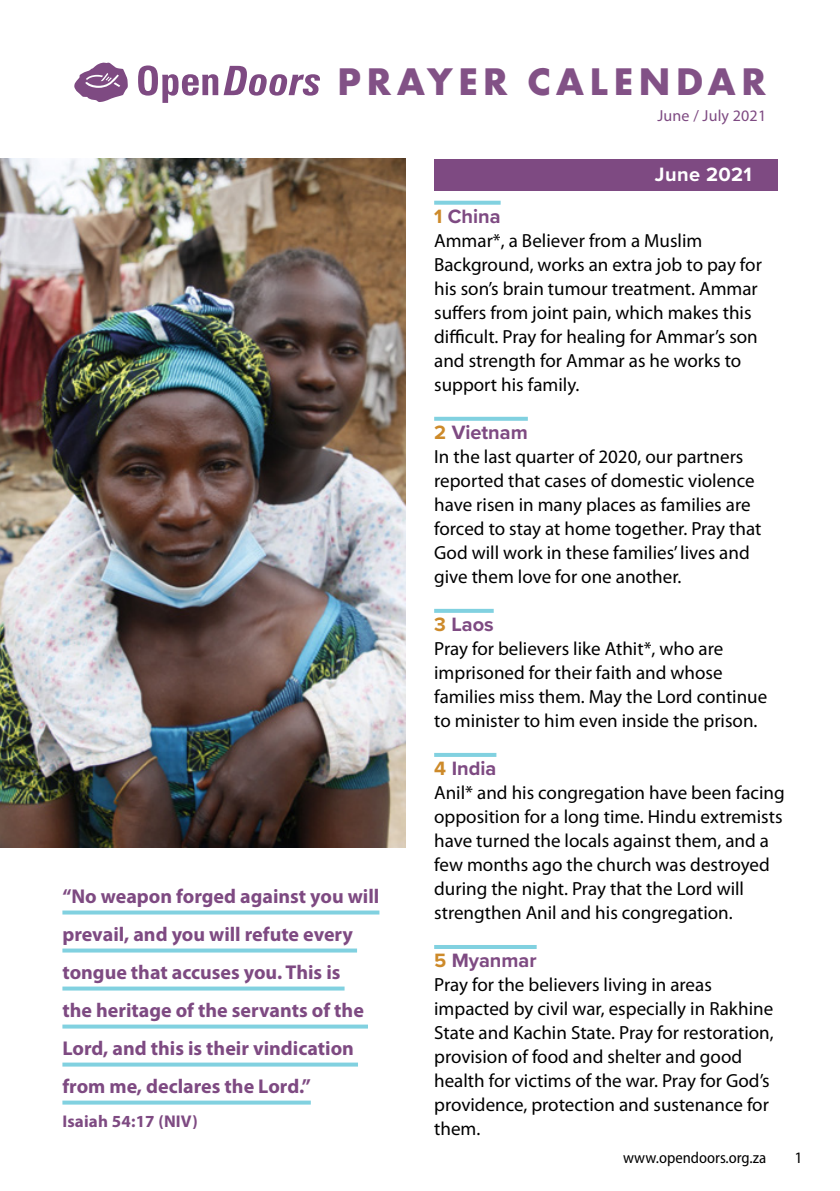
<style>
.page{position:relative;width:840px;height:1191px;background:#fff}
.page>*{position:absolute;margin:0;border:0;box-sizing:border-box;transform-origin:0 0}
.t1{font:700 40px "Futura PT";letter-spacing:.13em;color:#825186}
.t2{font:700 20px/38px "Myriad Pro";color:#7e4a82}
.t3{font:700 20px "Proxima Nova";color:#7e4a82}
.t4{font:700 20px "Proxima Nova";letter-spacing:.02em;color:#fff}
.t5{font:19px/24px "Myriad Pro";color:#000}
.t6{font:700 17px "Myriad Pro";letter-spacing:.01em;color:#7e4a82}
.t7{font:semi-condensed 16px "Myriad Pro";color:#000}
.t8{font:16px "Myriad Pro";letter-spacing:.01em;color:#7e4a82}
.t9{font:16px "Myriad Pro";color:#000}
.s1{color:#cd8a2a}
</style>
<div class="page">
<svg style="left:434px;top:201px;width:66px;height:4px"></svg>
<svg style="left:434px;top:417px;width:93px;height:4px"></svg>
<svg style="left:434px;top:609px;width:59px;height:4px"></svg>
<hr style="left:434px;top:753px;width:62px;height:4px;background:#81d1e0">
<hr style="left:434px;top:945px;width:102px;height:4px;background:#81d1e0">
<img style="left:0;top:159px;width:405px;height:689px">
<svg style="left:74px;top:63px;width:54px;height:39px"></svg>
<svg style="left:138px;top:65px;width:182px;height:38px"></svg>
<svg style="left:62px;top:910px;width:317px;height:4px"></svg>
<svg style="left:62px;top:948px;width:295px;height:4px"></svg>
<svg style="left:62px;top:986px;width:282px;height:4px"></svg>
<svg style="left:62px;top:1024px;width:306px;height:4px"></svg>
<svg style="left:62px;top:1062px;width:296px;height:4px"></svg>
<svg style="left:62px;top:1100px;width:248px;height:4px"></svg>
<div style="left:434px;top:159px;width:343px;height:32px;background:#7e4a82"></div>
<h1 class="t1" style="left:337px;top:56px;width:430px">PRAYER CALENDAR</h1>
<p class="t8" style="left:657px;top:106px;width:110px">June / July 2021</p>
<p class="t2" style="left:62px;top:876px;width:318px">“No weapon forged against you will prevail, and you will refute every tongue that accuses you. This is<br>the heritage of the servants of the Lord, and this is their vindication from me, declares the Lord.”</p>
<p class="t6" style="left:62px;top:1109px;width:137px">Isaiah 54:17 (NIV)</p>
<p class="t4" style="left:654px;top:160px;width:98px">June 2021</p>
<p class="t3" style="left:434px;top:201px;width:68px"><span class="s1">1</span> China</p>
<p class="t5" style="left:434px;top:228px;width:329px">Ammar*, a Believer from a Muslim Background, works an extra job to pay for his son’s brain tumour treatment. Ammar suffers from joint pain, which makes this difficult. Pray for healing for Ammar’s son and strength for Ammar as he works to support his family.</p>
<p class="t3" style="left:434px;top:417px;width:95px"><span class="s1">2</span> Vietnam</p>
<p class="t5" style="left:434px;top:444px;width:328px">In the last quarter of 2020, our partners reported that cases of domestic violence have risen in many places as families are forced to stay at home together. Pray that God will work in these families’ lives and give them love for one another.</p>
<p class="t3" style="left:434px;top:609px;width:61px"><span class="s1">3</span> Laos</p>
<p class="t5" style="left:434px;top:636px;width:334px">Pray for believers like Athit*, who are imprisoned for their faith and whose families miss them. May the Lord continue to minister to him even inside the prison.</p>
<p class="t3" style="left:434px;top:753px;width:64px"><span class="s1">4</span> India</p>
<p class="t5" style="left:434px;top:780px;width:352px">Anil* and his congregation have been facing opposition for a long time. Hindu extremists have turned the locals against them, and a few months ago the church was destroyed during the night. Pray that the Lord will strengthen Anil and his congregation.</p>
<p class="t3" style="left:434px;top:945px;width:104px"><span class="s1">5</span> Myanmar</p>
<p class="t5" style="left:434px;top:972px;width:341px">Pray for the believers living in areas impacted by civil war, especially in Rakhine State and Kachin State. Pray for restoration, provision of food and shelter and good health for victims of the war. Pray for God’s providence, protection and sustenance for them.</p>
<p class="t7" style="left:622px;top:1148px;width:144px">www.opendoors.org.za</p>
<p class="t9" style="left:794px;top:1148px;width:10px">1</p>
</div>
